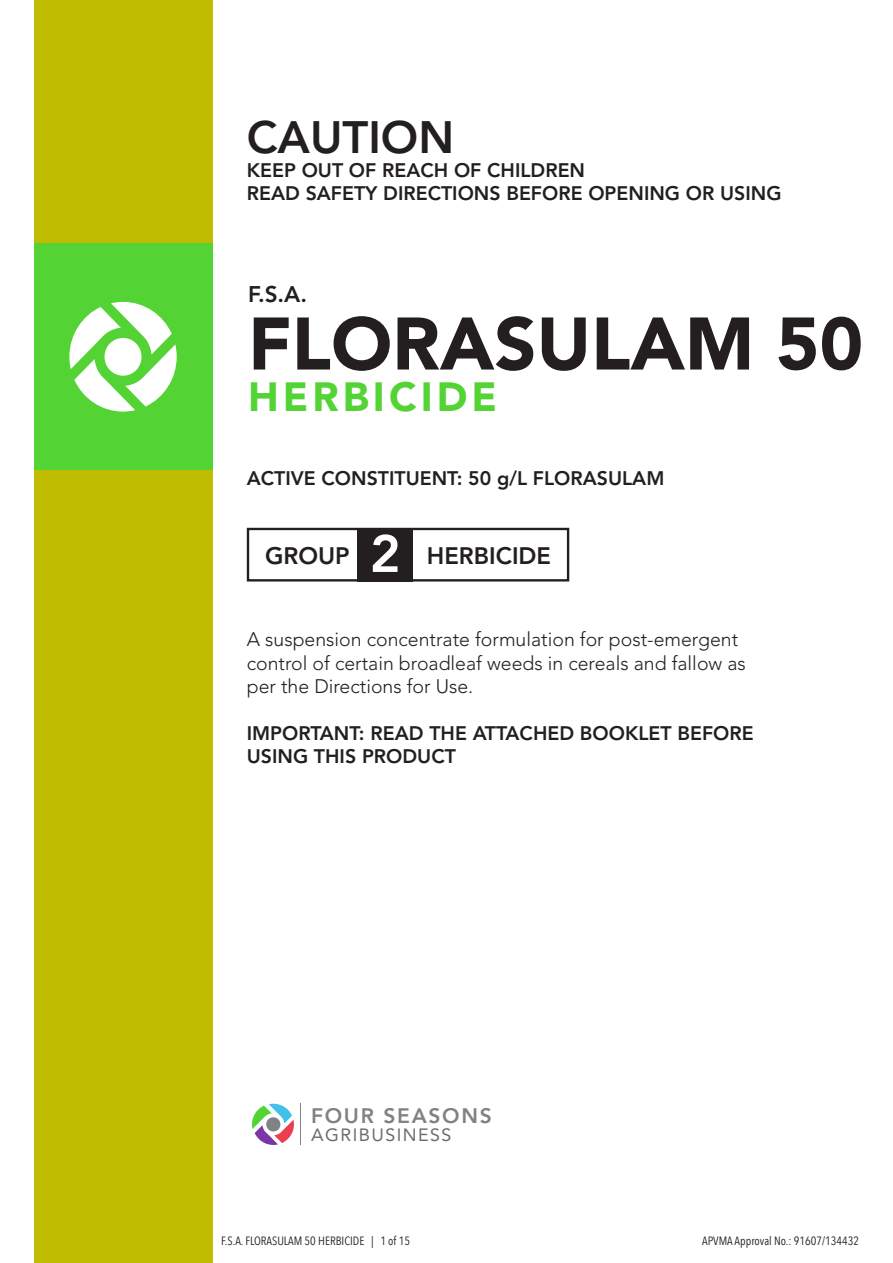
<style>
.page{position:relative;width:893px;height:1263px;background:#fff}
.page>*{position:absolute;margin:0;border:0;box-sizing:border-box;transform-origin:0 0}
.t1{font:900 73.5px "Avenir LT Std";color:#231f20}
.t2{font:800 52.2px "Avenir LT Std";color:#fff}
.t3{font:800 45px "Avenir LT Std";color:#231f20}
.t4{font:900 40.5px "Avenir LT Std";letter-spacing:.1em;color:#54d335}
.t5{font:800 23.7px "Avenir LT Std";color:#231f20}
.t6{font:800 22.5px "Avenir LT Std";color:#231f20}
.t7{font:800 21px "Avenir";letter-spacing:.08em;color:#808285}
.t8{font:800 19.5px/23.4px "Avenir LT Std";color:#231f20}
.t9{font:300 19.5px/23.4px "Avenir LT Std";color:#231f20}
.t10{font:17.85px "Avenir";letter-spacing:.08em;color:#6c6d70}
.t11{font:12px "Avenir Next Condensed";color:#231f20}
</style>
<div class="page">
<svg style="left:252px;top:1104px;width:42px;height:41px"></svg>
<hr style="left:300px;top:1104px;width:1px;height:41px;background:#808285">
<div style="left:34px;top:0;width:178px;height:1263px;background:#c0bc00"></div>
<div style="left:34px;top:244px;width:178px;height:226px;background:#54d335"></div>
<svg style="left:69px;top:302px;width:108px;height:110px"></svg>
<div style="left:247px;top:528px;width:322px;height:53px;border:2px solid #231f20"></div>
<div style="left:357px;top:528px;width:56px;height:53px;background:#231f20"></div>
<h3 class="t3" style="left:247px;top:111px;width:209px">CAUTION</h3>
<p class="t8" style="left:247px;top:158px;width:536px">KEEP OUT OF REACH OF CHILDREN<br>READ SAFETY DIRECTIONS BEFORE OPENING OR USING</p>
<p class="t6" style="left:248px;top:281px;width:61px">F.S.A.</p>
<h1 class="t1" style="left:248px;top:299px;width:617px">FLORASULAM 50</h1>
<h3 class="t4" style="left:248px;top:372px;width:251px">HERBICIDE</h3>
<p class="t8" style="left:247px;top:466px;width:419px">ACTIVE CONSTITUENT: 50 g/L FLORASULAM</p>
<h2 class="t2" style="left:370px;top:523px;width:32px">2</h2>
<p class="t5" style="left:265px;top:541px;width:86px">GROUP</p>
<p class="t5" style="left:427px;top:541px;width:126px">HERBICIDE</p>
<p class="t9" style="left:247px;top:628px;width:500px">A suspension concentrate formulation for post-emergent control of certain broadleaf weeds in cereals and fallow as per the Directions for Use.</p>
<p class="t8" style="left:247px;top:721px;width:508px">IMPORTANT: READ THE ATTACHED BOOKLET BEFORE<br>USING THIS PRODUCT</p>
<p class="t7" style="left:311px;top:1099px;width:182px">FOUR SEASONS</p>
<p class="t10" style="left:311px;top:1121px;width:142px">AGRIBUSINESS</p>
<p class="t11" style="left:221px;top:1231px;width:191px">F.S.A. FLORASULAM 50 HERBICIDE | 1 of 15</p>
<p class="t11" style="left:702px;top:1231px;width:158px">APVMA Approval No.: 91607/134432</p>
</div>
